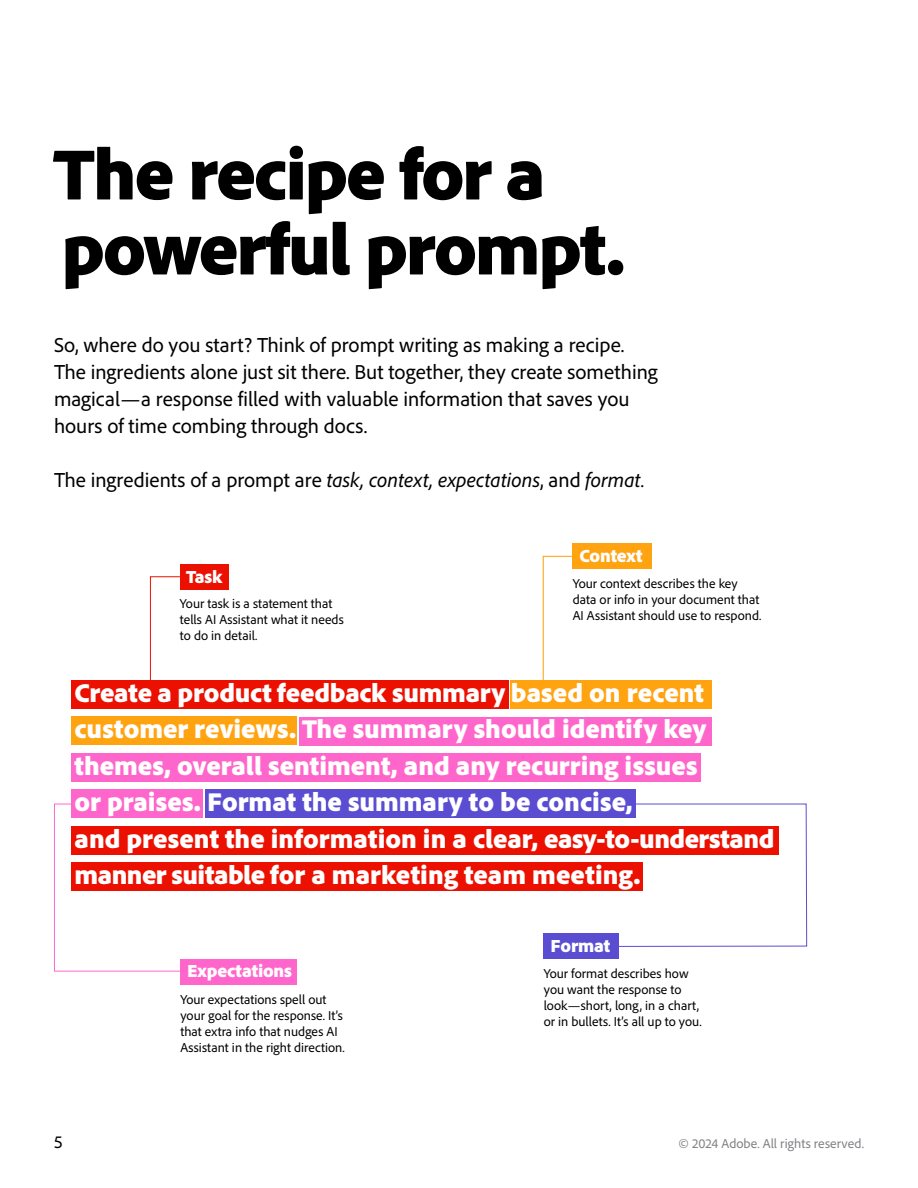
<style>
.page{position:relative;width:918px;height:1188px;background:#fff}
.page>*{position:absolute;margin:0;border:0;box-sizing:border-box;transform-origin:0 0}
.t1{font:900 75px/75px "Adobe Clean";letter-spacing:-.03em;color:#000}
.t2{font:900 27.15px/36.5px "Adobe Clean";color:#fff}
.t3{font:21px/27px "Adobe Clean";color:#000}
.t4{font:italic 21px "Adobe Clean";letter-spacing:.005em;color:#000}
.t5{font:900 18.45px "Adobe Clean";letter-spacing:-.005em;color:#fff}
.t6{font:18px "Adobe Clean";color:#000}
.t7{font:13.5px/16px "Adobe Clean";color:#000}
.t8{font:13.5px "Adobe Clean";color:#808285}
.s1{font-style:normal}
</style>
<div class="page">
<svg style="left:572px;top:803px;width:236px;height:144px"></svg>
<svg style="left:54px;top:803px;width:131px;height:169px"></svg>
<div style="left:180px;top:565px;width:49px;height:25px;background:#eb1000"></div>
<div style="left:510px;top:680px;width:201px;height:29px;background:#ffa311"></div>
<svg style="left:149px;top:576px;width:31px;height:104px"></svg>
<div style="left:71px;top:717px;width:226px;height:28px;background:#ffa311"></div>
<div style="left:71px;top:753px;width:630px;height:29px;background:#f6c"></div>
<div style="left:71px;top:789px;width:132px;height:29px;background:#f6c"></div>
<div style="left:299px;top:717px;width:412px;height:28px;background:#f6c"></div>
<div style="left:205px;top:789px;width:431px;height:29px;background:#5a4dd2"></div>
<div style="left:71px;top:826px;width:708px;height:28px;background:#eb1000"></div>
<div style="left:71px;top:862px;width:572px;height:29px;background:#eb1000"></div>
<div style="left:71px;top:680px;width:438px;height:29px;background:#eb1000"></div>
<div style="left:573px;top:544px;width:79px;height:25px;background:#ffa311"></div>
<svg style="left:542px;top:555px;width:31px;height:125px"></svg>
<div style="left:180px;top:959px;width:117px;height:25px;background:#f6c"></div>
<div style="left:544px;top:934px;width:75px;height:25px;background:#5a4dd2"></div>
<h1 class="t1" style="left:53px;top:134px;width:574px">The recipe for a powerful prompt.</h1>
<p class="t3" style="left:54px;top:331px;width:605px">So, where do you start? Think of prompt writing as making a recipe.<br>The ingredients alone just sit there. But together, they create something magical—a response filled with valuable information that saves you hours of time combing through docs.</p>
<h3 class="t4" style="left:54px;top:466px;width:593px"><span class="s1">The ingredients of a prompt are</span> task, context, expectations<span class="s1">, and</span> format.</h3>
<h3 class="t5" style="left:186px;top:565px;width:38px">Task</h3>
<p class="t7" style="left:180px;top:595px;width:165px">Your task is a statement that tells AI Assistant what it needs to do in detail.</p>
<h3 class="t5" style="left:580px;top:544px;width:65px">Context</h3>
<p class="t7" style="left:573px;top:575px;width:190px">Your context describes the key data or info in your document that<br>AI Assistant should use to respond.</p>
<p class="t2" style="left:75px;top:673px;width:701px">Create a product feedback summary based on recent customer reviews. The summary should identify key themes, overall sentiment, and any recurring issues<br>or praises. Format the summary to be concise,<br>and present the information in a clear, easy-to-understand manner suitable for a marketing team meeting.</p>
<h3 class="t6" style="left:54px;top:1130px;width:10px">5</h3>
<h3 class="t5" style="left:187px;top:959px;width:106px">Expectations</h3>
<p class="t7" style="left:180px;top:991px;width:166px">Your expectations spell out your goal for the response. It’s that extra info that nudges AI<br>Assistant in the right direction.</p>
<h3 class="t5" style="left:551px;top:934px;width:61px">Format</h3>
<p class="t7" style="left:544px;top:965px;width:160px">Your format describes how you want the response to look—short, long, in a chart, or in bullets. It’s all up to you.</p>
<p class="t8" style="left:679px;top:1134px;width:187px">© 2024 Adobe. All rights reserved.</p>
</div>
